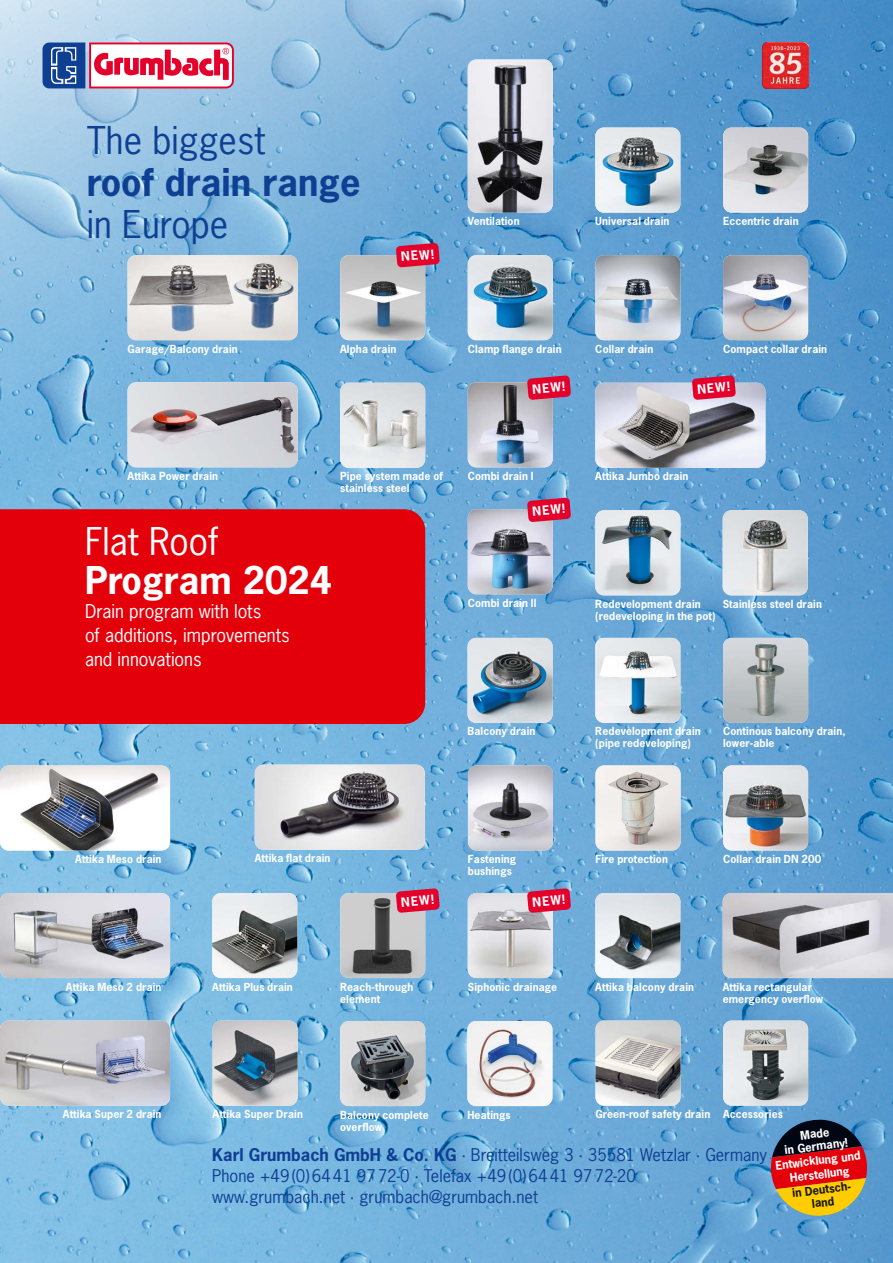
<style>
.page{position:relative;width:893px;height:1263px;background:#fff}
.page>*{position:absolute;margin:0;border:0;box-sizing:border-box;transform-origin:0 0}
.t1{font:36px "News Gothic Std";color:#0f3f93}
.t2{font:700 36px "News Gothic Std";color:#0f3f93}
.t3{font:700 36px "News Gothic Std";color:#fff}
.t4{font:36px "News Gothic Std";color:#fff}
.t5{font:18px/24px "News Gothic Std";color:#fff}
.t6{font:16.5px/21px "News Gothic Std";color:#0f3f93}
.t7{font:700 12px "News Gothic Std";color:#fff}
.t8{font:700 11.25px/12.6px "News Gothic";color:#fff;text-align:center}
.t9{font:700 11.25px/12.6px "News Gothic";color:#181716;text-align:center}
.t10{font:700 10.5px/12px "News Gothic Std";letter-spacing:.01em;color:#fff}
.s1{font-weight:700}
</style>
<div class="page">
<img style="left:0;top:0;width:893px;height:1263px">
<div style="left:0;top:509px;width:425px;height:215px;background:#e3000b"></div>
<svg style="left:43px;top:43px;width:191px;height:45px"></svg>
<img style="left:468px;top:255px;width:85px;height:85px">
<img style="left:595px;top:765px;width:86px;height:85px">
<img style="left:468px;top:382px;width:85px;height:85px">
<img style="left:468px;top:60px;width:85px;height:153px">
<img style="left:340px;top:255px;width:85px;height:85px">
<img style="left:468px;top:893px;width:85px;height:85px">
<img style="left:340px;top:893px;width:85px;height:85px">
<img style="left:340px;top:1021px;width:85px;height:85px">
<img style="left:340px;top:383px;width:85px;height:85px">
<img style="left:128px;top:255px;width:170px;height:85px">
<img style="left:212px;top:893px;width:85px;height:85px">
<img style="left:255px;top:765px;width:170px;height:85px">
<img style="left:595px;top:128px;width:85px;height:85px">
<img style="left:595px;top:510px;width:85px;height:85px">
<img style="left:595px;top:638px;width:85px;height:85px">
<img style="left:723px;top:510px;width:85px;height:85px">
<img style="left:595px;top:255px;width:85px;height:85px">
<img style="left:595px;top:1020px;width:86px;height:86px">
<img style="left:595px;top:893px;width:85px;height:85px">
<img style="left:213px;top:1020px;width:85px;height:86px">
<img style="left:723px;top:893px;width:170px;height:85px">
<img style="left:723px;top:1020px;width:85px;height:86px">
<img style="left:128px;top:382px;width:170px;height:85px">
<img style="left:723px;top:128px;width:85px;height:85px">
<img style="left:595px;top:383px;width:170px;height:85px">
<img style="left:0;top:1020px;width:170px;height:86px">
<img style="left:0;top:893px;width:170px;height:85px">
<img style="left:0;top:765px;width:170px;height:85px">
<img style="left:723px;top:255px;width:85px;height:85px">
<img style="left:723px;top:638px;width:85px;height:85px">
<img style="left:723px;top:765px;width:85px;height:85px">
<img style="left:467px;top:1021px;width:85px;height:85px">
<img style="left:468px;top:638px;width:85px;height:85px">
<img style="left:468px;top:765px;width:85px;height:85px">
<img style="left:762px;top:43px;width:46px;height:45px">
<svg style="left:768px;top:1120px;width:102px;height:98px;background:#935841"></svg>
<img style="left:468px;top:509px;width:85px;height:85px">
<svg style="left:396px;top:888px;width:44px;height:25px"></svg>
<svg style="left:527px;top:888px;width:44px;height:25px"></svg>
<svg style="left:527px;top:498px;width:44px;height:24px"></svg>
<svg style="left:527px;top:375px;width:44px;height:25px"></svg>
<svg style="left:396px;top:243px;width:44px;height:24px"></svg>
<svg style="left:692px;top:375px;width:44px;height:25px"></svg>
<h1 class="t1" style="left:87px;top:117px;width:180px">The biggest</h1>
<h1 class="t2" style="left:87px;top:158px;width:275px">roof drain range</h1>
<h1 class="t1" style="left:87px;top:201px;width:143px">in Europe</h1>
<p class="t7" style="left:401px;top:249px;width:34px;rotate:-5deg">NEW!</p>
<p class="t10" style="left:468px;top:215px;width:53px">Ventilation</p>
<p class="t10" style="left:595px;top:215px;width:76px">Universal drain</p>
<p class="t10" style="left:723px;top:215px;width:77px">Eccentric drain</p>
<p class="t10" style="left:128px;top:342px;width:112px">Garage/Balcony drain</p>
<p class="t10" style="left:340px;top:342px;width:58px">Alpha drain</p>
<p class="t10" style="left:468px;top:342px;width:95px">Clamp flange drain</p>
<p class="t7" style="left:532px;top:381px;width:34px;rotate:-5deg">NEW!</p>
<p class="t10" style="left:595px;top:342px;width:59px">Collar drain</p>
<p class="t10" style="left:723px;top:342px;width:106px">Compact collar drain</p>
<p class="t7" style="left:697px;top:381px;width:34px;rotate:-5deg">NEW!</p>
<p class="t10" style="left:128px;top:470px;width:92px">Attika Power drain</p>
<p class="t10" style="left:340px;top:470px;width:104px">Pipe system made of stainless steel</p>
<h1 class="t4" style="left:85px;top:518px;width:135px">Flat Roof</h1>
<h1 class="t3" style="left:85px;top:556px;width:249px">Program 2024</h1>
<h2 class="t5" style="left:85px;top:599px;width:206px">Drain program with lots<br>of additions, improvements and innovations</h2>
<p class="t10" style="left:468px;top:470px;width:67px">Combi drain I</p>
<p class="t7" style="left:532px;top:503px;width:34px;rotate:-5deg">NEW!</p>
<p class="t10" style="left:468px;top:596px;width:70px">Combi drain II</p>
<p class="t10" style="left:468px;top:725px;width:69px">Balcony drain</p>
<p class="t10" style="left:595px;top:470px;width:95px">Attika Jumbo drain</p>
<p class="t10" style="left:595px;top:598px;width:122px">Redevelopment drain (redeveloping in the pot)</p>
<p class="t10" style="left:723px;top:598px;width:101px">Stainless steel drain</p>
<p class="t10" style="left:595px;top:725px;width:107px">Redevelopment drain (pipe redeveloping)</p>
<p class="t10" style="left:723px;top:725px;width:124px">Continous balcony drain, lower-able</p>
<p class="t10" style="left:75px;top:853px;width:88px">Attika Meso drain</p>
<p class="t10" style="left:66px;top:980px;width:97px">Attika Meso 2 drain</p>
<p class="t10" style="left:255px;top:852px;width:77px">Attika flat drain</p>
<p class="t10" style="left:468px;top:853px;width:50px">Fastening bushings</p>
<p class="t7" style="left:401px;top:894px;width:34px;rotate:-5deg">NEW!</p>
<p class="t7" style="left:532px;top:894px;width:34px;rotate:-5deg">NEW!</p>
<p class="t10" style="left:595px;top:853px;width:74px">Fire protection</p>
<p class="t10" style="left:723px;top:853px;width:100px">Collar drain DN 200</p>
<p class="t10" style="left:212px;top:980px;width:82px">Attika Plus drain</p>
<p class="t10" style="left:340px;top:980px;width:75px">Reach-through</p>
<p class="t10" style="left:468px;top:980px;width:91px">Siphonic drainage</p>
<p class="t10" style="left:340px;top:992px;width:42px">element</p>
<p class="t10" style="left:595px;top:980px;width:100px">Attika balcony drain</p>
<p class="t10" style="left:723px;top:980px;width:102px">Attika rectangular emergency overflow</p>
<p class="t10" style="left:63px;top:1108px;width:100px">Attika Super 2 drain</p>
<p class="t10" style="left:213px;top:1108px;width:92px">Attika Super Drain</p>
<p class="t10" style="left:595px;top:1108px;width:116px">Green-roof safety drain</p>
<p class="t10" style="left:723px;top:1108px;width:61px">Accessories</p>
<p class="t10" style="left:340px;top:1108px;width:90px">Balcony complete overflow</p>
<p class="t10" style="left:467px;top:1108px;width:45px">Heatings</p>
<p class="t8" style="left:782px;top:1131px;width:65px;rotate:-7deg">Made<br>in Germany!</p>
<p class="t8" style="left:775px;top:1158px;width:87px;line-height:14.2px;rotate:-7deg">Entwicklung und<br>Herstellung</p>
<p class="t9" style="left:791px;top:1187px;width:62px;rotate:-7deg">in Deutsch&shy;land</p>
<h3 class="t6" style="left:212px;top:1144px;width:556px"><span class="s1">Karl Grumbach GmbH &amp; Co. KG</span> · Breitteilsweg 3 · 35581 Wetzlar · Germany<br>Phone +49(0)6441 9772-0 · Telefax +49(0)6441 9772-20 www.grumbach.net · grumbach@grumbach.net</h3>
</div>
